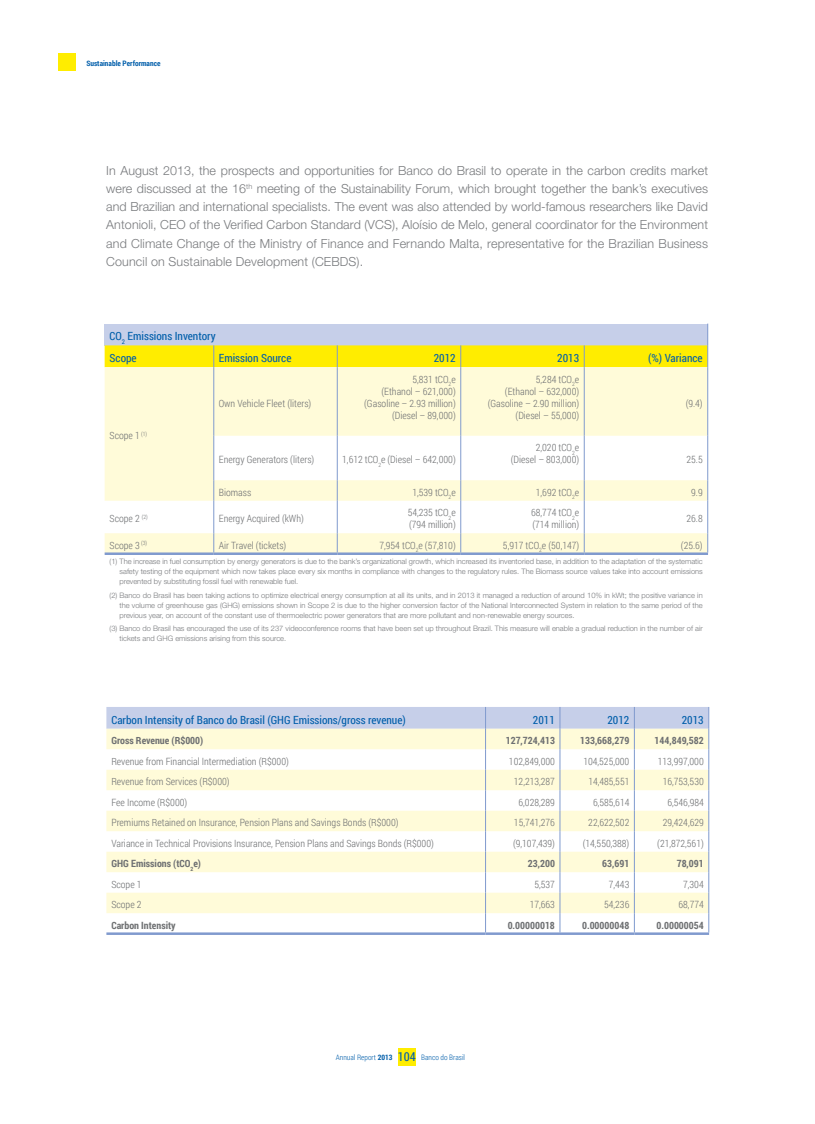
<style>
.page{position:relative;width:815px;height:1124px;background:#fff}
.page>*{position:absolute;margin:0;border:0;box-sizing:border-box;transform-origin:0 0}
.t1{font:300 12.5px/18.2px "Helvetica Neue LT Std";letter-spacing:.01em;color:#77797c;text-align:justify}
.t2{font:11.25px/21.8px "Roboto Condensed";color:#005eaa}
.t3{font:300 10px/12px "Roboto Condensed";color:#6e7072;text-align:right}
.t4{font:700 10px "Roboto Condensed";color:#6e7072}
.t5{font:300 7.5px/10px "Helvetica Neue LT Std";color:#77797c;text-align:justify}
.t6{font:300 7.5px "Roboto Condensed";color:#005eaa}
.t7{font:700 7.5px "Roboto Condensed";color:#005eaa}
.s1{font-weight:700}
.s2{font-weight:400;font-size:12.25px}
</style>
<div class="page">
<div style="left:58px;top:53px;width:17px;height:18px;background:#ffed00"></div>
<div style="left:398px;top:1048px;width:18px;height:17px;background:#ffed00"></div>
<svg style="left:105px;top:367px;width:602px;height:185px;fill:#fffbd9"></svg>
<svg style="left:105px;top:323px;width:603px;height:44px;background:#e2de77"></svg>
<hr style="left:213px;top:367px;width:1px;height:68px;background:#809ace">
<hr style="left:337px;top:367px;width:1px;height:68px;background:#809ace">
<hr style="left:460px;top:367px;width:1px;height:68px;background:#809ace">
<hr style="left:584px;top:367px;width:1px;height:68px;background:#809ace">
<hr style="left:707px;top:367px;width:1px;height:68px;background:#809ace">
<hr style="left:213px;top:435px;width:1px;height:45px;background:#809ace">
<hr style="left:337px;top:435px;width:1px;height:45px;background:#809ace">
<hr style="left:460px;top:435px;width:1px;height:45px;background:#809ace">
<hr style="left:584px;top:435px;width:1px;height:45px;background:#809ace">
<hr style="left:707px;top:435px;width:1px;height:45px;background:#809ace">
<svg style="left:213px;top:480px;width:1px;height:20px"></svg>
<svg style="left:337px;top:480px;width:1px;height:20px"></svg>
<svg style="left:460px;top:480px;width:1px;height:20px"></svg>
<svg style="left:584px;top:480px;width:1px;height:20px"></svg>
<svg style="left:707px;top:480px;width:1px;height:20px"></svg>
<hr style="left:213px;top:500px;width:1px;height:33px;background:#809ace">
<hr style="left:337px;top:500px;width:1px;height:33px;background:#809ace">
<hr style="left:460px;top:500px;width:1px;height:33px;background:#809ace">
<hr style="left:584px;top:500px;width:1px;height:33px;background:#809ace">
<hr style="left:707px;top:500px;width:1px;height:33px;background:#809ace">
<svg style="left:213px;top:533px;width:1px;height:19px"></svg>
<svg style="left:337px;top:533px;width:1px;height:19px"></svg>
<svg style="left:460px;top:533px;width:1px;height:19px"></svg>
<svg style="left:584px;top:533px;width:1px;height:19px"></svg>
<svg style="left:707px;top:533px;width:1px;height:19px"></svg>
<hr style="left:105px;top:552px;width:109px;height:3px;background:#809ace">
<hr style="left:214px;top:552px;width:123px;height:3px;background:#809ace">
<hr style="left:337px;top:552px;width:124px;height:3px;background:#809ace">
<hr style="left:461px;top:552px;width:123px;height:3px;background:#809ace">
<hr style="left:584px;top:552px;width:124px;height:3px;background:#809ace">
<svg style="left:106px;top:707px;width:603px;height:225px"></svg>
<hr style="left:106px;top:932px;width:380px;height:2px;background:#809ace">
<hr style="left:486px;top:932px;width:74px;height:2px;background:#809ace">
<hr style="left:560px;top:932px;width:74px;height:2px;background:#809ace">
<hr style="left:634px;top:932px;width:75px;height:2px;background:#809ace">
<p class="t7" style="left:86px;top:58px;width:76px">Sustainable Performance</p>
<p class="t1" style="left:106px;top:161px;width:603px">In August 2013, the prospects and opportunities for Banco do Brasil to operate in the carbon credits market were discussed at the 16<sup>th</sup> meeting of the Sustainability Forum, which brought together the bank’s executives and Brazilian and international specialists. The event was also attended by world-famous researchers like David Antonioli, CEO of the Verified Carbon Standard (VCS), Aloísio de Melo, general coordinator for the Environment and Climate Change of the Ministry of Finance and Fernando Malta, representative for the Brazilian Business Council on Sustainable Development (CEBDS).</p>
<h2 class="t2" style="left:110px;top:325px;width:108px">CO<sub>2</sub> Emissions Inventory<br>Scope</h2>
<h2 class="t2" style="left:219px;top:347px;width:74px">Emission Source</h2>
<h2 class="t2" style="left:434px;top:347px;width:23px">2012</h2>
<h2 class="t2" style="left:557px;top:347px;width:23px">2013</h2>
<h2 class="t2" style="left:648px;top:347px;width:56px">(%) Variance</h2>
<h3 class="t3" style="left:110px;top:429px;width:39px">Scope 1 <sup>(1)</sup></h3>
<h3 class="t3" style="left:219px;top:397px;width:94px">Own Vehicle Fleet (liters)</h3>
<h3 class="t3" style="left:364px;top:373px;width:93px">5,831 tCO<sub>2</sub>e<br>(Ethanol – 621,000) (Gasoline – 2.93 million) (Diesel – 89,000)</h3>
<h3 class="t3" style="left:488px;top:373px;width:93px">5,284 tCO<sub>2</sub>e<br>(Ethanol – 632,000) (Gasoline – 2.90 million) (Diesel – 55,000)</h3>
<h3 class="t3" style="left:219px;top:453px;width:97px">Energy Generators (liters)</h3>
<h3 class="t3" style="left:342px;top:453px;width:115px">1,612 tCO<sub>2</sub>e (Diesel – 642,000)</h3>
<h3 class="t3" style="left:511px;top:441px;width:70px">2,020 tCO<sub>2</sub>e (Diesel – 803,000)</h3>
<h3 class="t3" style="left:686px;top:397px;width:19px">(9.4)</h3>
<h3 class="t3" style="left:686px;top:453px;width:18px">25.5</h3>
<h3 class="t3" style="left:219px;top:486px;width:34px">Biomass</h3>
<h3 class="t3" style="left:412px;top:486px;width:45px">1,539 tCO<sub>2</sub>e</h3>
<h3 class="t3" style="left:536px;top:486px;width:45px">1,692 tCO<sub>2</sub>e</h3>
<h3 class="t3" style="left:691px;top:486px;width:13px">9.9</h3>
<h3 class="t3" style="left:110px;top:512px;width:40px">Scope 2 <sup>(2)</sup></h3>
<h3 class="t3" style="left:219px;top:512px;width:87px">Energy Acquired (kWh)</h3>
<h3 class="t3" style="left:408px;top:506px;width:50px;text-align:left">54,235 tCO<sub>2</sub>e (794 million)</h3>
<h3 class="t3" style="left:531px;top:506px;width:50px;text-align:left">68,774 tCO<sub>2</sub>e (714 million)</h3>
<h3 class="t3" style="left:686px;top:512px;width:18px">26.8</h3>
<h3 class="t3" style="left:110px;top:538px;width:39px">Scope 3 <sup>(3)</sup></h3>
<h3 class="t3" style="left:219px;top:538px;width:69px">Air Travel (tickets)</h3>
<h3 class="t3" style="left:379px;top:538px;width:78px">7,954 tCO<sub>2</sub>e (57,810)</h3>
<h3 class="t3" style="left:503px;top:538px;width:78px">5,917 tCO<sub>2</sub>e (50,147)</h3>
<h3 class="t3" style="left:681px;top:538px;width:23px">(25.6)</h3>
<p class="t5" style="left:120px;top:556px;width:585px;text-indent:-10px">(1) The increase in fuel consumption by energy generators is due to the bank’s organizational growth, which increased its inventoried base, in addition to the adaptation of the systematic safety testing of the equipment which now takes place every six months in compliance with changes to the regulatory rules. The Biomass source values take into account emissions prevented by substituting fossil fuel with renewable fuel.</p>
<p class="t5" style="left:120px;top:589px;width:585px;text-indent:-10px">(2) Banco do Brasil has been taking actions to optimize electrical energy consumption at all its units, and in 2013 it managed a reduction of around 10% in kWt; the positive variance in the volume of greenhouse gas (GHG) emissions shown in Scope 2 is due to the higher conversion factor of the National Interconnected System in relation to the same period of the previous year, on account of the constant use of thermoelectric power generators that are more pollutant and non-renewable energy sources.</p>
<p class="t5" style="left:120px;top:623px;width:585px;text-indent:-10px">(3) Banco do Brasil has encouraged the use of its 237 videoconference rooms that have been set up throughout Brazil. This measure will enable a gradual reduction in the number of air tickets and GHG emissions arising from this source.</p>
<h2 class="t2" style="left:111px;top:708px;width:296px">Carbon Intensity of Banco do Brasil (GHG Emissions/gross revenue)</h2>
<h2 class="t2" style="left:533px;top:708px;width:23px">2011</h2>
<h2 class="t2" style="left:607px;top:708px;width:23px">2012</h2>
<h2 class="t2" style="left:682px;top:708px;width:23px">2013</h2>
<h3 class="t4" style="left:111px;top:733px;width:93px">Gross Revenue (R$000)</h3>
<h3 class="t4" style="left:506px;top:733px;width:51px">127,724,413</h3>
<h3 class="t4" style="left:580px;top:733px;width:51px">133,668,279</h3>
<h3 class="t4" style="left:655px;top:733px;width:51px">144,849,582</h3>
<h3 class="t3" style="left:111px;top:754px;width:179px">Revenue from Financial Intermediation (R$000)</h3>
<h3 class="t3" style="left:509px;top:754px;width:48px">102,849,000</h3>
<h3 class="t3" style="left:583px;top:754px;width:48px">104,525,000</h3>
<h3 class="t3" style="left:658px;top:754px;width:47px">113,997,000</h3>
<h3 class="t3" style="left:111px;top:775px;width:120px">Revenue from Services (R$000)</h3>
<h3 class="t3" style="left:514px;top:775px;width:43px">12,213,287</h3>
<h3 class="t3" style="left:588px;top:775px;width:43px">14,485,551</h3>
<h3 class="t3" style="left:663px;top:775px;width:43px">16,753,530</h3>
<h3 class="t3" style="left:111px;top:795px;width:77px">Fee Income (R$000)</h3>
<h3 class="t3" style="left:519px;top:795px;width:38px">6,028,289</h3>
<h3 class="t3" style="left:593px;top:795px;width:38px">6,585,614</h3>
<h3 class="t3" style="left:667px;top:795px;width:38px">6,546,984</h3>
<h3 class="t3" style="left:111px;top:816px;width:289px">Premiums Retained on Insurance, Pension Plans and Savings Bonds (R$000)</h3>
<h3 class="t3" style="left:514px;top:816px;width:43px">15,741,276</h3>
<h3 class="t3" style="left:588px;top:816px;width:43px">22,622,502</h3>
<h3 class="t3" style="left:663px;top:816px;width:43px">29,424,629</h3>
<h3 class="t3" style="left:111px;top:836px;width:324px">Variance in Technical Provisions Insurance, Pension Plans and Savings Bonds (R$000)</h3>
<h3 class="t3" style="left:513px;top:836px;width:43px">(9,107,439)</h3>
<h3 class="t3" style="left:583px;top:836px;width:48px">(14,550,388)</h3>
<h3 class="t3" style="left:657px;top:836px;width:48px">(21,872,561)</h3>
<h3 class="t4" style="left:111px;top:856px;width:91px">GHG Emissions (tCO<sub>2</sub>e)</h3>
<h3 class="t4" style="left:528px;top:856px;width:29px">23,200</h3>
<h3 class="t4" style="left:602px;top:856px;width:29px">63,691</h3>
<h3 class="t4" style="left:677px;top:856px;width:29px">78,091</h3>
<h3 class="t3" style="left:111px;top:877px;width:32px">Scope 1</h3>
<h3 class="t3" style="left:534px;top:877px;width:22px">5,537</h3>
<h3 class="t3" style="left:609px;top:877px;width:22px">7,443</h3>
<h3 class="t3" style="left:683px;top:877px;width:22px">7,304</h3>
<h3 class="t3" style="left:111px;top:898px;width:32px">Scope 2</h3>
<h3 class="t3" style="left:530px;top:898px;width:27px">17,663</h3>
<h3 class="t3" style="left:604px;top:898px;width:27px">54,236</h3>
<h3 class="t3" style="left:679px;top:898px;width:27px">68,774</h3>
<h3 class="t4" style="left:111px;top:917px;width:66px">Carbon Intensity</h3>
<h3 class="t4" style="left:508px;top:917px;width:49px">0.00000018</h3>
<h3 class="t4" style="left:582px;top:917px;width:49px">0.00000048</h3>
<h3 class="t4" style="left:656px;top:917px;width:49px">0.00000054</h3>
<p class="t6" style="left:336px;top:1051px;width:131px">Annual Report <span class="s1">2013</span> <span class="s2">104</span> Banco do Brasil</p>
</div>
